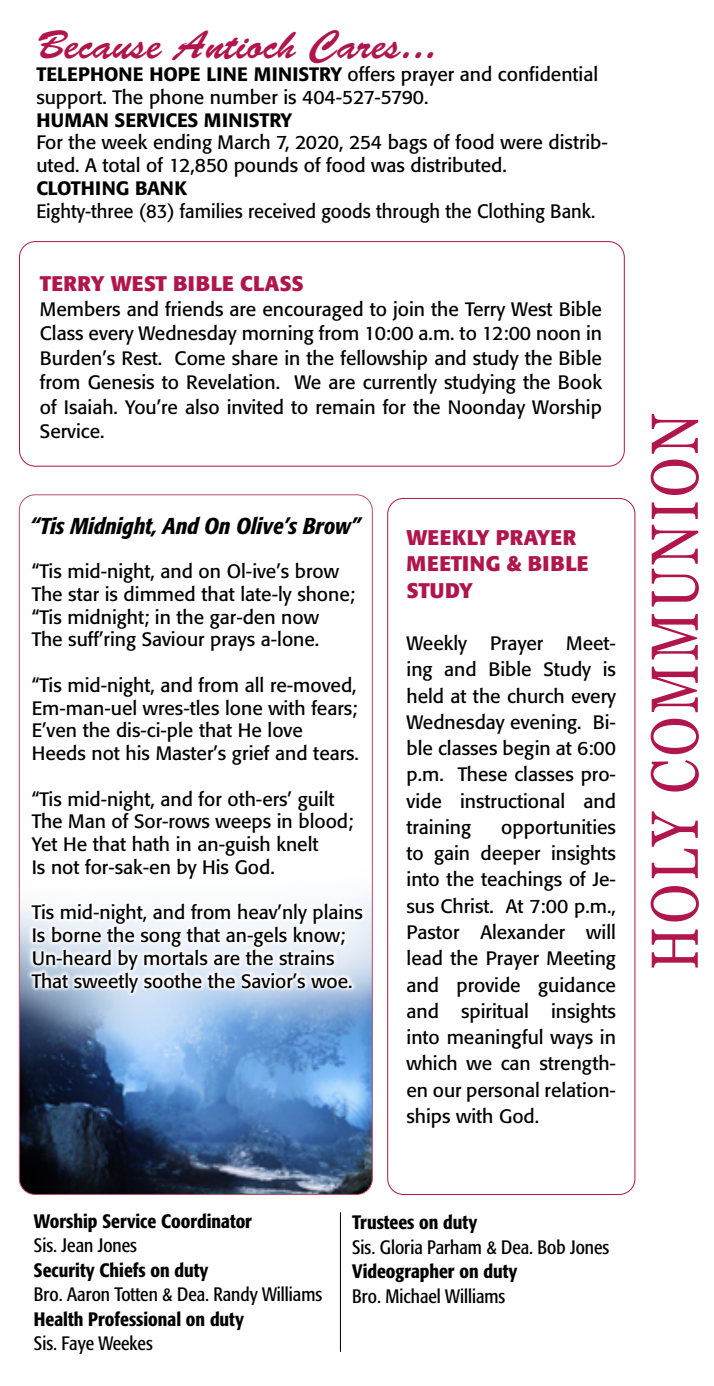
<style>
.page{position:relative;width:714px;height:1386px;background:#fff}
.page>*{position:absolute;margin:0;border:0;box-sizing:border-box;transform-origin:0 0}
.t1{font:66.5px "Georgia";letter-spacing:.06em;color:#b0154d;scale:.8 1}
.t2{font:40.25px "Brush Script Std";color:#b0154d}
.t3{font:italic 500 condensed 22.75px "Formata";color:#000}
.t4{font:700 21px/26.2px "Formata";letter-spacing:.02em;color:#b0154d}
.t5{font:700 21px "Formata";color:#b0154d}
.t6{font:19.25px/26.2px "Formata";color:#000}
.t7{font:condensed 19.25px "Formata";color:#000}
.t8{font:500 condensed 19.25px "Formata";color:#000}
.t9{font:19.25px "Formata";color:#000;scale:.95 1}
.t10{font:500 19.25px "Formata";color:#000}
.s1{font-weight:500}
</style>
<div class="page">
<hr style="left:340px;top:1212px;width:1px;height:140px;background:#000">
<img style="left:19px;top:898px;width:352px;height:296px">
<div style="left:27px;top:558px;width:340px;height:438px;background:#fff"></div>
<div style="left:387px;top:498px;width:248px;height:697px;border:1px solid #b0154d;border-radius:16px"></div>
<div style="left:19px;top:241px;width:606px;height:226px;border:1px solid #b0154d;border-radius:16px"></div>
<h2 class="t2" style="left:36px;top:23px;width:402px">Because Antioch Cares...</h2>
<p class="t6" style="left:36px;top:63px;width:563px;line-height:22.8px"><span class="s1">TELEPHONE HOPE LINE MINISTRY</span> offers prayer and confidential support. The phone number is 404-527-5790.</p>
<p class="t10" style="left:36px;top:108px;width:257px">HUMAN SERVICES MINISTRY</p>
<p class="t6" style="left:36px;top:131px;width:573px;line-height:22.8px">For the week ending March 7, 2020, 254 bags of food were distrib&shy;uted. A total of 12,850 pounds of food was distributed.</p>
<p class="t10" style="left:36px;top:176px;width:152px">CLOTHING BANK</p>
<p class="t9" style="left:36px;top:199px;width:590px">Eighty-three (83) families received goods through the Clothing Bank.</p>
<p class="t5" style="left:40px;top:271px;width:265px">TERRY WEST BIBLE CLASS</p>
<p class="t6" style="left:40px;top:297px;width:564px;line-height:24.5px;text-align:justify">Members and friends are encouraged to join the Terry West Bible Class every Wednesday morning from 10:00 a.m. to 12:00 noon in Burden’s Rest. Come share in the fellowship and study the Bible from Genesis to Revelation. We are currently studying the Book of Isaiah. You’re also invited to remain for the Noonday Worship Service.</p>
<p class="t3" style="left:30px;top:512px;width:332px">“Tis Midnight, And On Olive’s Brow”</p>
<p class="t6" style="left:32px;top:560px;width:325px;line-height:22.8px">“Tis mid-night, and on Ol-ive’s brow The star is dimmed that late-ly shone; “Tis midnight; in the gar-den now<br>The suff’ring Saviour prays a-lone.</p>
<p class="t6" style="left:32px;top:674px;width:329px;line-height:22.8px">“Tis mid-night, and from all re-moved, Em-man-uel wres-tles lone with fears; E’ven the dis-ci-ple that He love Heeds not his Master’s grief and tears.</p>
<p class="t6" style="left:32px;top:787px;width:323px;line-height:22.8px">“Tis mid-night, and for oth-ers’ guilt The Man of Sor-rows weeps in blood; Yet He that hath in an-guish knelt<br>Is not for-sak-en by His God.</p>
<p class="t6" style="left:32px;top:901px;width:333px;line-height:22.8px">Tis mid-night, and from heav’nly plains Is borne the song that an-gels know; Un-heard by mortals are the strains That sweetly soothe the Savior’s woe.</p>
<p class="t4" style="left:407px;top:524px;width:184px">WEEKLY PRAYER<br>MEETING &amp; BIBLE<br>STUDY</p>
<p class="t6" style="left:407px;top:630px;width:211px;text-align:justify">Weekly Prayer Meet&shy;ing and Bible Study is held at the church every Wednesday evening. Bi&shy;ble classes begin at 6:00 p.m. These classes pro&shy;vide instructional and training</p>
<p class="t6" style="left:407px;top:814px;width:211px;text-align:justify;text-indent:95px">opportunities to gain deeper insights into the teachings of Je&shy;sus Christ. At 7:00 p.m., Pastor Alexander will lead the Prayer Meeting and provide guidance and spiritual insights into meaningful ways in which we can strength&shy;en our personal relation&shy;ships with God.</p>
<p class="t8" style="left:34px;top:1209px;width:220px">Worship Service Coordinator</p>
<p class="t7" style="left:34px;top:1234px;width:105px">Sis. Jean Jones</p>
<p class="t8" style="left:34px;top:1258px;width:176px">Security Chiefs on duty</p>
<p class="t7" style="left:34px;top:1283px;width:290px">Bro. Aaron Totten &amp; Dea. Randy Williams</p>
<p class="t8" style="left:34px;top:1307px;width:211px">Health Professional on duty</p>
<p class="t7" style="left:34px;top:1332px;width:120px">Sis. Faye Weekes</p>
<p class="t8" style="left:352px;top:1211px;width:126px">Trustees on duty</p>
<p class="t7" style="left:352px;top:1236px;width:259px">Sis. Gloria Parham &amp; Dea. Bob Jones</p>
<p class="t8" style="left:352px;top:1260px;width:167px">Videographer on duty</p>
<p class="t7" style="left:352px;top:1285px;width:155px">Bro. Michael Williams</p>
<h1 class="t1" style="left:626px;top:970px;width:697px;rotate:-90deg">HOLY COMMUNION</h1>
</div>
